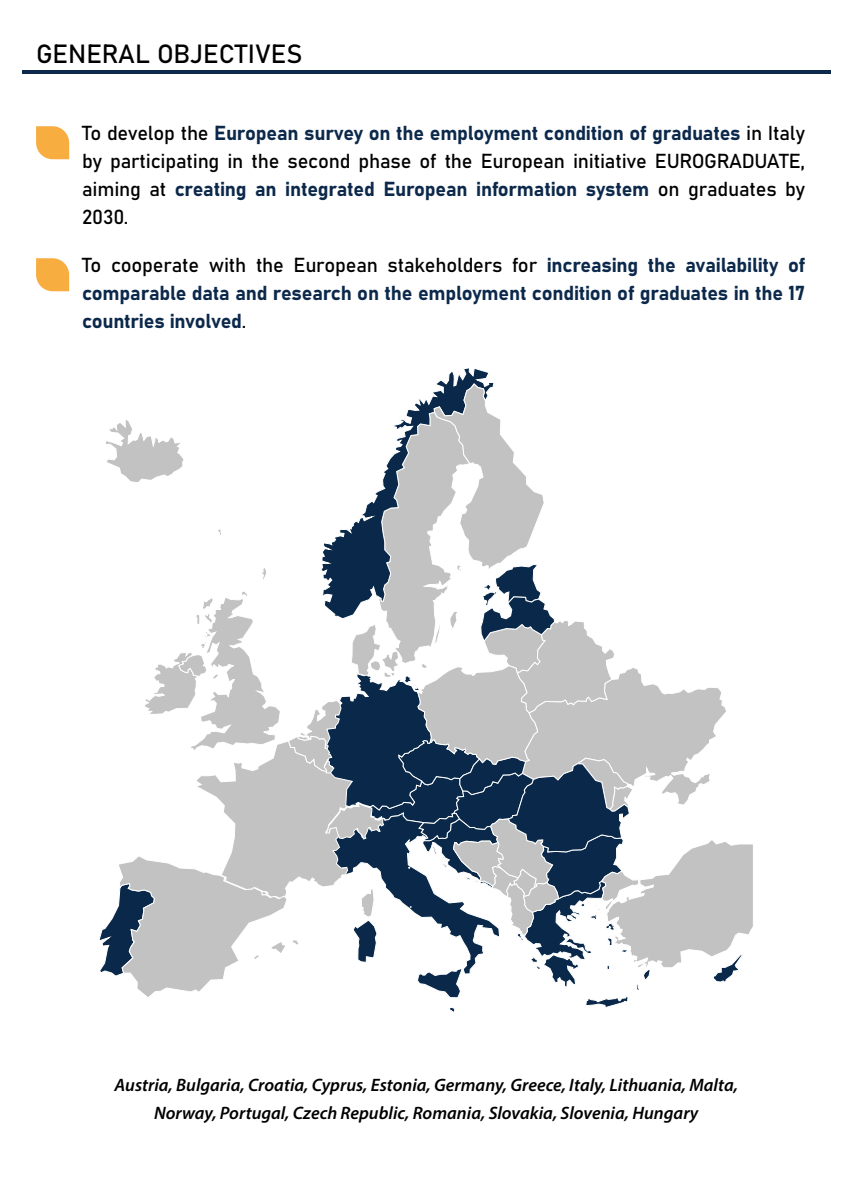
<style>
.page{position:relative;width:851px;height:1202px;background:#fff}
.page>*{position:absolute;margin:0;border:0;box-sizing:border-box;transform-origin:0 0}
.t1{font:26px "Bahnschrift";color:#000001}
.t2{font:20px/28px "Bahnschrift";letter-spacing:-.01em;color:#000001;text-align:justify}
.t3{font:20px/28px "Bahnschrift";letter-spacing:-.01em;color:#0c294b;text-align:justify}
.t4{font:italic 600 18px/28px "Myriad Pro";color:#000001;text-align:center}
.s1{color:#0c294b}
.s2{color:#000001}
</style>
<div class="page">
<hr style="left:22px;top:70px;width:808px;height:4px;background:#0d294b">
<svg style="left:36px;top:126px;width:33px;height:33px"></svg>
<svg style="left:36px;top:258px;width:33px;height:33px"></svg>
<svg style="left:438px;top:368px;width:50px;height:14px"></svg>
<svg style="left:99px;top:382px;width:654px;height:630px"></svg>
<h1 class="t1" style="left:36px;top:34px;width:268px">GENERAL OBJECTIVES</h1>
<p class="t2" style="left:82px;top:118px;width:724px">To develop the <span class="s1">European survey on the employment condition of graduates</span> in Italy by participating in the second phase of the European initiative EUROGRADUATE, aiming at <span class="s1">creating an integrated European information system</span> on graduates by 2030.</p>
<p class="t3" style="left:82px;top:250px;width:724px"><span class="s2">To cooperate with the European stakeholders for</span> increasing the availability of comparable data and research on the employment condition of graduates in the 17 countries involved<span class="s2">.</span></p>
<p class="t4" style="left:114px;top:1071px;width:625px">Austria, Bulgaria, Croatia, Cyprus, Estonia, Germany, Greece, Italy, Lithuania, Malta,<br>Norway, Portugal, Czech Republic, Romania, Slovakia, Slovenia, Hungary</p>
</div>
